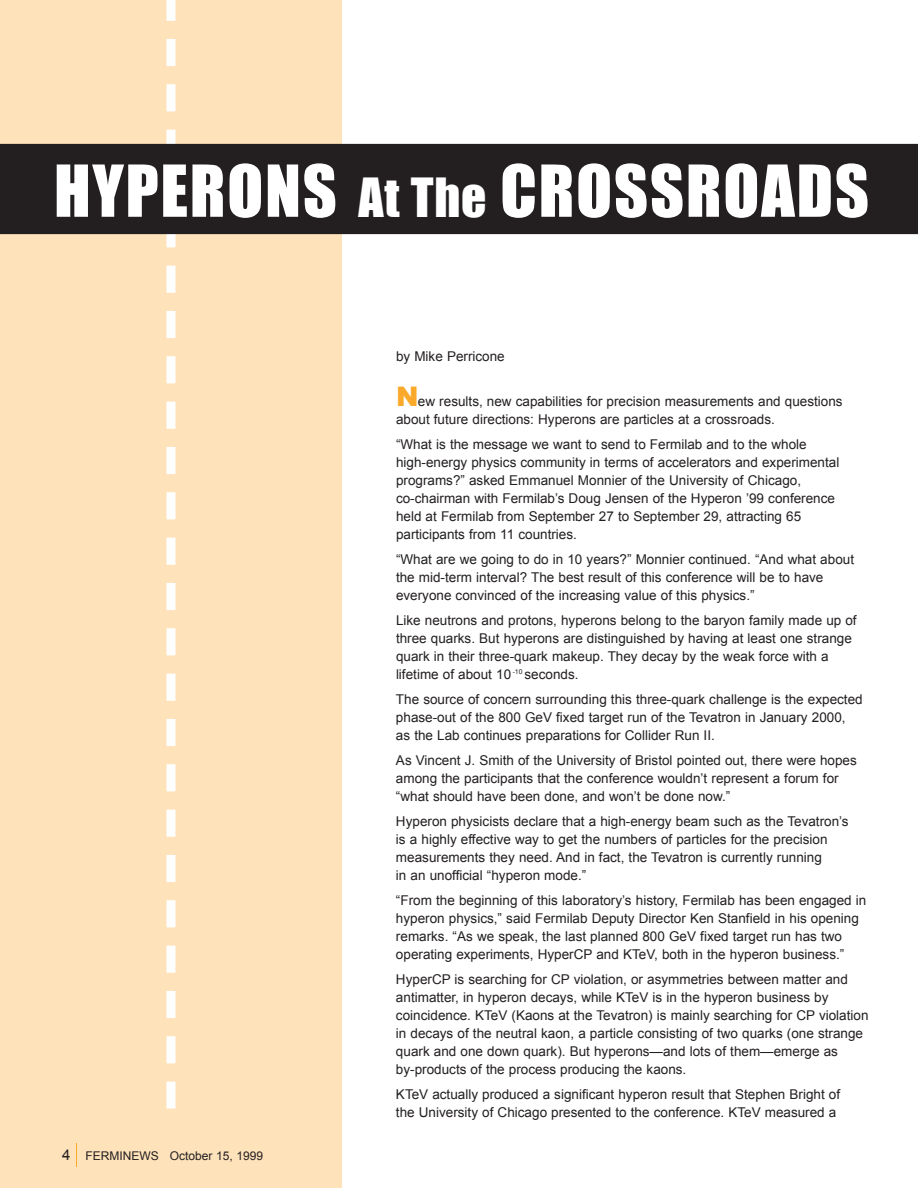
<style>
.page{position:relative;width:918px;height:1188px;background:#fff}
.page>*{position:absolute;margin:0;border:0;box-sizing:border-box;transform-origin:0 0}
.t1{font:66.15px "Impact";letter-spacing:.025em;color:#fff}
.t2{font:13.5px/18px "Arial";color:#231f20}
.t3{font:12px "Arial";color:#231f20}
.s1{font-size:49.65px}
.s2{font-size:15px}
.s3{font-weight:900;font-size:27px;color:#faa92a}
</style>
<div class="page">
<div style="left:0;top:0;width:342px;height:1188px;background:#fee2ba"></div>
<svg style="left:166px;top:0;width:9px;height:1082px"></svg>
<div style="left:166px;top:1082px;width:9px;height:27px;background:#fff"></div>
<svg style="left:76px;top:1143px;width:1px;height:24px"></svg>
<div style="left:0;top:144px;width:918px;height:90px;background:#231f20"></div>
<h1 class="t1" style="left:54px;top:166px;width:817px">HYPERONS <span class="s1">At The</span> CROSSROADS</h1>
<p class="t3" style="left:62px;top:1152px;width:203px"><span class="s2">4</span> FERMINEWS October 15, 1999</p>
<p class="t2" style="left:396px;top:349px;width:110px">by Mike Perricone</p>
<p class="t2" style="left:396px;top:394px;width:448px"><span class="s3">N</span>ew results, new capabilities for precision measurements and questions about future directions: Hyperons are particles at a crossroads.</p>
<p class="t2" style="left:396px;top:437px;width:445px">“What is the message we want to send to Fermilab and to the whole high-energy physics community in terms of accelerators and experimental programs?” asked Emmanuel Monnier of the University of Chicago, co-chairman with Fermilab’s Doug Jensen of the Hyperon ’99 conference held at Fermilab from September 27 to September 29, attracting 65 participants from 11 countries.</p>
<p class="t2" style="left:396px;top:552px;width:460px">“What are we going to do in 10 years?” Monnier continued. “And what about the mid-term interval? The best result of this conference will be to have everyone convinced of the increasing value of this physics.”</p>
<p class="t2" style="left:396px;top:613px;width:462px">Like neutrons and protons, hyperons belong to the baryon family made up of three quarks. But hyperons are distinguished by having at least one strange quark in their three-quark makeup. They decay by the weak force with a lifetime of about 10 <sup>-10</sup> seconds.</p>
<p class="t2" style="left:396px;top:692px;width:468px">The source of concern surrounding this three-quark challenge is the expected phase-out of the 800 GeV fixed target run of the Tevatron in January 2000, as the Lab continues preparations for Collider Run II.</p>
<p class="t2" style="left:396px;top:753px;width:462px">As Vincent J. Smith of the University of Bristol pointed out, there were hopes among the participants that the conference wouldn’t represent a forum for “what should have been done, and won’t be done now.”</p>
<p class="t2" style="left:396px;top:814px;width:454px">Hyperon physicists declare that a high-energy beam such as the Tevatron’s is a highly effective way to get the numbers of particles for the precision measurements they need. And in fact, the Tevatron is currently running<br>in an unofficial “hyperon mode.”</p>
<p class="t2" style="left:396px;top:893px;width:472px">“From the beginning of this laboratory’s history, Fermilab has been engaged in hyperon physics,” said Fermilab Deputy Director Ken Stanfield in his opening remarks. “As we speak, the last planned 800 GeV fixed target run has two operating experiments, HyperCP and KTeV, both in the hyperon business.”</p>
<p class="t2" style="left:396px;top:972px;width:474px">HyperCP is searching for CP violation, or asymmetries between matter and antimatter, in hyperon decays, while KTeV is in the hyperon business by coincidence. KTeV (Kaons at the Tevatron) is mainly searching for CP violation in decays of the neutral kaon, a particle consisting of two quarks (one strange quark and one down quark). But hyperons—and lots of them—emerge as by-products of the process producing the kaons.</p>
<p class="t2" style="left:396px;top:1087px;width:446px">KTeV actually produced a significant hyperon result that Stephen Bright of the University of Chicago presented to the conference. KTeV measured a</p>
</div>
